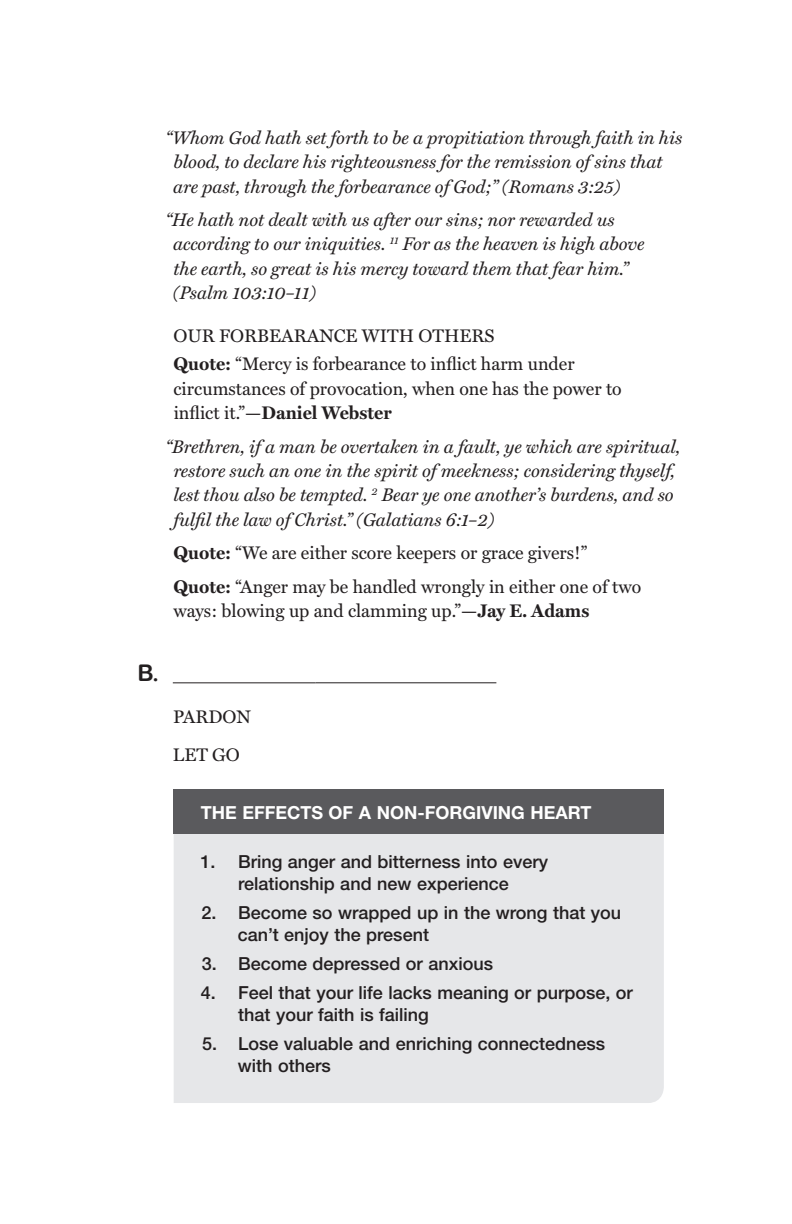
<style>
.page{position:relative;width:792px;height:1224px;background:#fff}
.page>*{position:absolute;margin:0;border:0;box-sizing:border-box;transform-origin:0 0}
.t1{font:23px "Arial Rounded MT Bold";color:#231f20}
.L2_Content{font:italic 18.4px/24.4px "Miller Text";color:#231f20}
.L2_Content-2{font:18.4px/24.4px "Miller Text";color:#231f20}
.t2{font:500 18px/22px "Helvetica Neue";color:#231f20}
.Intro___Context__Con{font:700 18px "Helvetica Neue";color:#fff}
.s1{font-weight:700}
</style>
<div class="page">
<hr style="left:173px;top:683px;width:143px;height:1px;background:#231f20">
<hr style="left:316px;top:682px;width:180px;height:1px;background:#231f20">
<div style="left:174px;top:833px;width:490px;height:270px;background:#e6e7e9"></div>
<div style="left:174px;top:789px;width:490px;height:44px;background:#5a5a5d"></div>
<p class="L2_Content" style="left:173px;top:125px;width:511px;text-indent:-7px">“Whom God hath set forth to be a propitiation through faith in his blood, to declare his righteousness for the remission of sins that are past, through the forbearance of God;” (Romans 3:25)</p>
<p class="L2_Content" style="left:173px;top:207px;width:473px;text-indent:-7px">“He hath not dealt with us after our sins; nor rewarded us according to our iniquities. <sup>11</sup> For as the heaven is high above the earth, so great is his mercy toward them that fear him.” (Psalm 103:10–11)</p>
<p class="L2_Content-2" style="left:173px;top:323px;width:323px">OUR FORBEARANCE WITH OTHERS</p>
<p class="L2_Content-2" style="left:173px;top:352px;width:450px"><span class="s1">Quote:</span> “Mercy is forbearance to inflict harm under circumstances of provocation, when one has the power to inflict it.”<span class="s1">—Daniel Webster</span></p>
<p class="L2_Content" style="left:173px;top:434px;width:508px;text-indent:-8px">“Brethren, if a man be overtaken in a fault, ye which are spiritual, restore such an one in the spirit of meekness; considering thyself, lest thou also be tempted. <sup>2</sup> Bear ye one another’s burdens, and so fulfil the law of Christ.” (Galatians 6:1–2)</p>
<p class="L2_Content-2" style="left:173px;top:541px;width:415px"><span class="s1">Quote:</span> “We are either score keepers or grace givers!”</p>
<p class="L2_Content-2" style="left:173px;top:574px;width:469px"><span class="s1">Quote:</span> “Anger may be handled wrongly in either one of two ways: blowing up and clamming up.”<span class="s1">—Jay E. Adams</span></p>
<p class="t1" style="left:137px;top:659px;width:23px">B.</p>
<p class="L2_Content-2" style="left:173px;top:705px;width:79px">PARDON</p>
<p class="L2_Content-2" style="left:173px;top:742px;width:68px">LET GO</p>
<p class="Intro___Context__Con" style="left:201px;top:801px;width:392px">THE EFFECTS OF A NON-FORGIVING HEART</p>
<p class="t2" style="left:201px;top:850px;width:349px;text-align:center">1. Bring anger and bitterness into every relationship and new experience</p>
<p class="t2" style="left:238px;top:901px;width:385px;text-indent:-36px">2. Become so wrapped up in the wrong that you can’t enjoy the present</p>
<p class="t2" style="left:202px;top:952px;width:293px">3. Become depressed or anxious</p>
<p class="t2" style="left:238px;top:982px;width:396px;text-indent:-37px">4. Feel that your life lacks meaning or purpose, or that your faith is failing</p>
<p class="t2" style="left:238px;top:1033px;width:369px;text-indent:-36px">5. Lose valuable and enriching connectedness with others</p>
</div>
